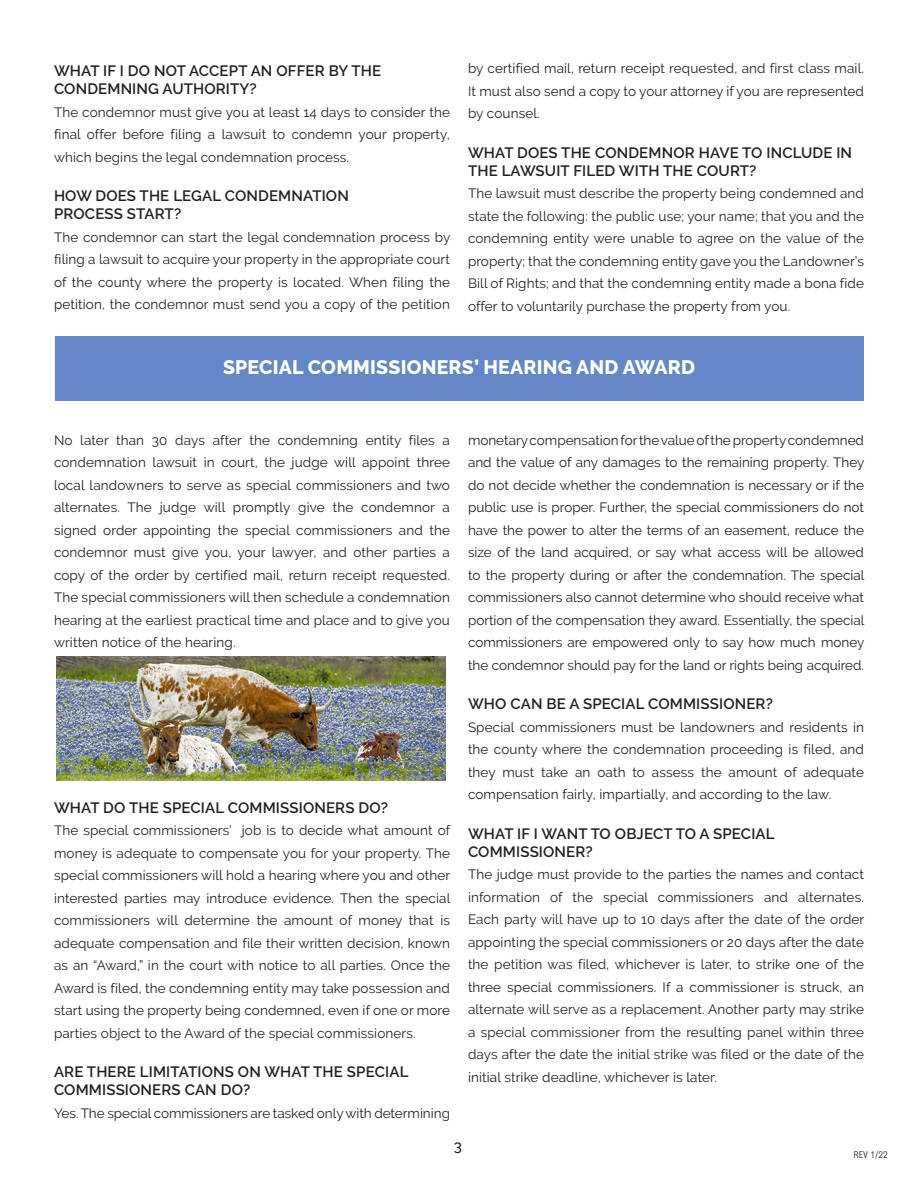
<style>
.page{position:relative;width:918px;height:1188px;background:#fff}
.page>*{position:absolute;margin:0;border:0;box-sizing:border-box;transform-origin:0 0}
.Heading_Large{font:800 19.5px "Raleway";letter-spacing:.01em;color:#fff}
.Heading{font:600 15px/18px "Raleway";letter-spacing:.01em;color:#231f20}
.t1{font:500 15px "Raleway";color:#231f20}
.Body_text{font:13.5px/22.5px "Raleway";letter-spacing:.01em;color:#231f20;text-align:justify}
.t2{font:10.5px "Bulldog";color:#231f20}
</style>
<div class="page">
<div style="left:55px;top:336px;width:808px;height:64px;background:#6488c5"></div>
<img style="left:57px;top:657px;width:388px;height:124px">
<p class="Heading" style="left:54px;top:62px;width:329px">WHAT IF I DO NOT ACCEPT AN OFFER BY THE<br>CONDEMNING AUTHORITY?</p>
<p class="Body_text" style="left:54px;top:101px;width:397px">The condemnor must give you at least 14 days to consider the final offer before filing a lawsuit to condemn your property, which begins the legal condemnation process.</p>
<p class="Heading" style="left:54px;top:187px;width:296px">HOW DOES THE LEGAL CONDEMNATION<br>PROCESS START?</p>
<p class="Body_text" style="left:54px;top:226px;width:398px">The condemnor can start the legal condemnation process by filing a lawsuit to acquire your property in the appropriate court of the county where the property is located. When filing the petition, the condemnor must send you a copy of the petition</p>
<p class="Body_text" style="left:468px;top:57px;width:398px">by certified mail, return receipt requested, and first class mail.<br>It must also send a copy to your attorney if you are represented by counsel.</p>
<p class="Heading" style="left:468px;top:144px;width:386px">WHAT DOES THE CONDEMNOR HAVE TO INCLUDE IN<br>THE LAWSUIT FILED WITH THE COURT?</p>
<p class="Body_text" style="left:468px;top:182px;width:398px">The lawsuit must describe the property being condemned and state the following: the public use; your name; that you and the condemning entity were unable to agree on the value of the property; that the condemning entity gave you the Landowner’s Bill of Rights; and that the condemning entity made a bona fide offer to voluntarily purchase the property from you.</p>
<p class="Heading_Large" style="left:223px;top:356px;width:473px">SPECIAL COMMISSIONERS’ HEARING AND AWARD</p>
<p class="Body_text" style="left:54px;top:429px;width:398px">No later than 30 days after the condemning entity files a condemnation lawsuit in court, the judge will appoint three local landowners to serve as special commissioners and two alternates. The judge will promptly give the condemnor a signed order appointing the special commissioners and the condemnor must give you, your lawyer, and other parties a copy of the order by certified mail, return receipt requested.<br>The special commissioners will then schedule a condemnation hearing at the earliest practical time and place and to give you written notice of the hearing.</p>
<p class="Body_text" style="left:468px;top:429px;width:398px">monetary compensation for the value of the property condemned and the value of any damages to the remaining property. They do not decide whether the condemnation is necessary or if the public use is proper. Further, the special commissioners do not have the power to alter the terms of an easement, reduce the size of the land acquired, or say what access will be allowed to the property during or after the condemnation. The special commissioners also cannot determine who should receive what portion of the compensation they award. Essentially, the special commissioners are empowered only to say how much money the condemnor should pay for the land or rights being acquired.</p>
<p class="Heading" style="left:468px;top:695px;width:306px">WHO CAN BE A SPECIAL COMMISSIONER?</p>
<p class="Body_text" style="left:468px;top:716px;width:398px">Special commissioners must be landowners and residents in the county where the condemnation proceeding is filed, and they must take an oath to assess the amount of adequate compensation fairly, impartially, and according to the law.</p>
<p class="Heading" style="left:468px;top:825px;width:308px">WHAT IF I WANT TO OBJECT TO A SPECIAL<br>COMMISSIONER?</p>
<p class="Body_text" style="left:468px;top:863px;width:398px">The judge must provide to the parties the names and contact information of the special commissioners and alternates.<br>Each party will have up to 10 days after the date of the order appointing the special commissioners or 20 days after the date the petition was filed, whichever is later, to strike one of the three special commissioners. If a commissioner is struck, an alternate will serve as a replacement. Another party may strike a special commissioner from the resulting panel within three days after the date the initial strike was filed or the date of the initial strike deadline, whichever is later.</p>
<p class="Heading" style="left:54px;top:799px;width:336px">WHAT DO THE SPECIAL COMMISSIONERS DO?</p>
<p class="Body_text" style="left:54px;top:819px;width:398px">The special commissioners’ job is to decide what amount of money is adequate to compensate you for your property. The special commissioners will hold a hearing where you and other interested parties may introduce evidence. Then the special commissioners will determine the amount of money that is adequate compensation and file their written decision, known as an “Award,” in the court with notice to all parties. Once the Award is filed, the condemning entity may take possession and start using the property being condemned, even if one or more parties object to the Award of the special commissioners.</p>
<p class="Heading" style="left:54px;top:1063px;width:356px">ARE THERE LIMITATIONS ON WHAT THE SPECIAL<br>COMMISSIONERS CAN DO?</p>
<p class="Body_text" style="left:54px;top:1102px;width:398px">Yes. The special commissioners are tasked only with determining</p>
<p class="t1" style="left:454px;top:1137px;width:10px">3</p>
<p class="t2" style="left:853px;top:1149px;width:36px">REV 1/22</p>
</div>
